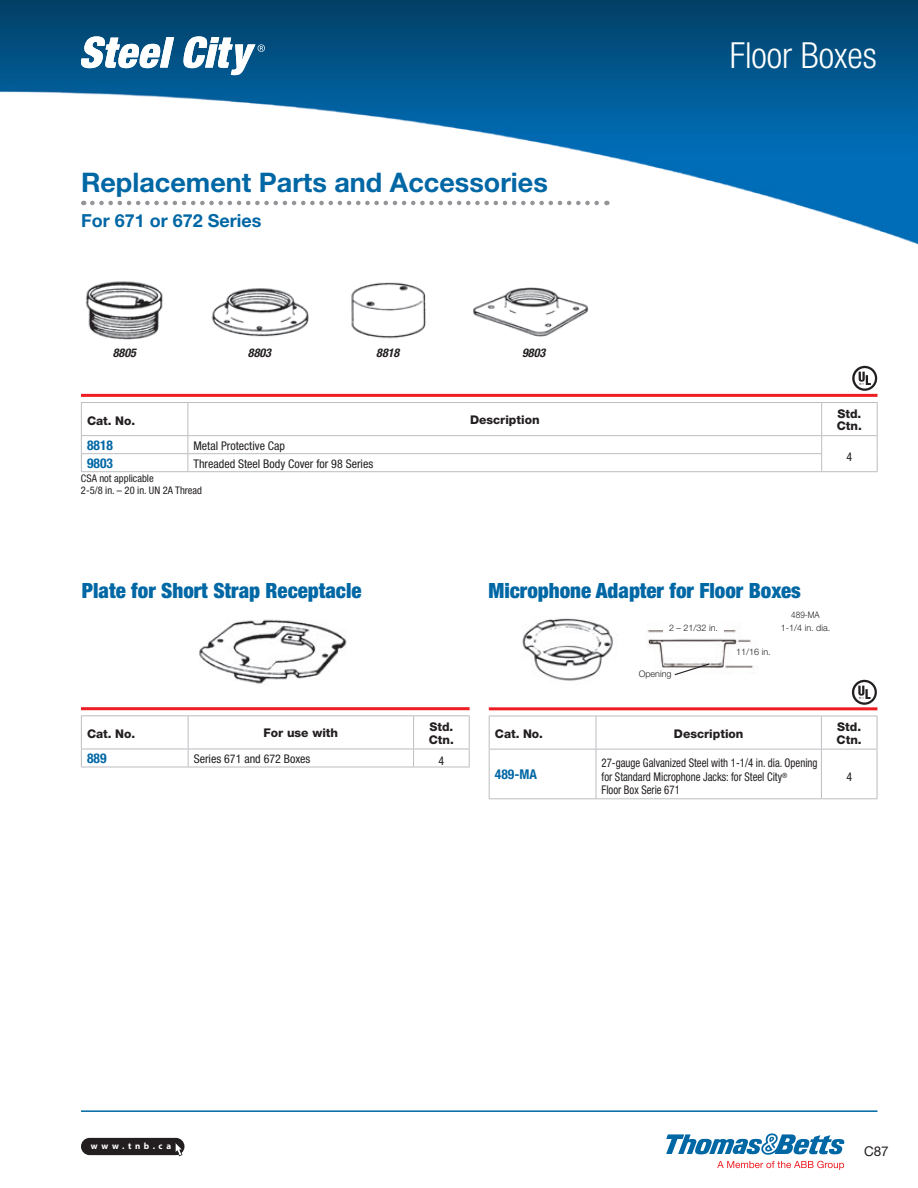
<style>
.page{position:relative;width:918px;height:1188px;background:#fff}
.page>*{position:absolute;margin:0;border:0;box-sizing:border-box;transform-origin:0 0}
.t1{font:300 condensed 36px "Helvetica Neue LT Std";color:#fff}
.B1_-_Titre{font:700 27px "Helvetica Neue LT Std";color:#0067a5}
.t2{font:900 condensed 21px "Helvetica Neue LT Std";color:#0067a5}
.B2_-_Sous-titre{font:700 18px "Helvetica Neue LT Std";color:#0067a5}
.Code_bleu{font:700 condensed 13.5px "Helvetica Neue LT Std";color:#0067a5}
.t3{font:13.5px "Helvetica Neue LT Std";color:#231f20}
.Texte_Left{font:condensed 12px/13.5px "Helvetica Neue LT Std";color:#231f20;scale:.9 1}
.Texte_Left-2{font:condensed 12px "Helvetica Neue LT Std";color:#231f20}
.Titre{font:800 12px "Helvetica Neue LT Std";color:#231f20}
.Cat__No{font:800 12px "Helvetica Neue LT Std";letter-spacing:-.005em;color:#231f20}
.t4{font:italic 700 condensed 12px "Helvetica Neue LT Std";color:#231f20}
.t5{font:condensed 10.5px "Helvetica Neue LT Std";color:#231f20}
.t6{font:300 9px "Helvetica Neue LT Std";color:#231f20}
.t7{font:700 9px "Myriad Pro";letter-spacing:.405em;color:#fff}
.t8{font:300 9px "Helvetica Neue LT Std";color:#231f20;scale:.9 1}
</style>
<div class="page">
<div style="left:81px;top:1138px;width:103px;height:17px;background:#231f20;border-radius:9px"></div>
<svg style="left:175px;top:1143px;width:8px;height:13px"></svg>
<img style="left:0;top:0;width:918px;height:245px">
<hr style="left:81px;top:1110px;width:797px;height:2px;background:#0067a5">
<img style="left:85px;top:281px;width:78px;height:59px">
<img style="left:351px;top:282px;width:74px;height:57px">
<img style="left:211px;top:288px;width:98px;height:49px">
<img style="left:473px;top:287px;width:116px;height:50px">
<img style="left:199px;top:619px;width:148px;height:65px">
<img style="left:522px;top:618px;width:91px;height:63px">
<img style="left:647px;top:630px;width:106px;height:39px">
<svg style="left:717px;top:1161px;width:127px;height:9px"></svg>
<svg style="left:666px;top:1133px;width:178px;height:22px"></svg>
<svg style="left:80px;top:36px;width:185px;height:39px"></svg>
<hr style="left:81px;top:707px;width:389px;height:3px;background:#ee1d23">
<hr style="left:81px;top:715px;width:107px;height:1px;background:#bcbdc0">
<hr style="left:188px;top:715px;width:226px;height:1px;background:#bcbdc0">
<hr style="left:414px;top:715px;width:56px;height:1px;background:#bcbdc0">
<svg style="left:81px;top:716px;width:389px;height:51px"></svg>
<hr style="left:81px;top:767px;width:107px;height:1px;background:#bcbdc0">
<hr style="left:188px;top:767px;width:226px;height:1px;background:#bcbdc0">
<hr style="left:414px;top:767px;width:56px;height:1px;background:#bcbdc0">
<hr style="left:489px;top:707px;width:388px;height:3px;background:#ee1d23">
<svg style="left:490px;top:717px;width:387px;height:81px"></svg>
<hr style="left:489px;top:716px;width:1px;height:33px;background:#bcbdc0">
<hr style="left:489px;top:716px;width:107px;height:1px;background:#bcbdc0">
<hr style="left:596px;top:716px;width:225px;height:1px;background:#bcbdc0">
<hr style="left:821px;top:716px;width:56px;height:1px;background:#bcbdc0">
<hr style="left:596px;top:716px;width:1px;height:33px;background:#bcbdc0">
<hr style="left:821px;top:716px;width:1px;height:33px;background:#bcbdc0">
<hr style="left:877px;top:716px;width:1px;height:33px;background:#bcbdc0">
<hr style="left:489px;top:750px;width:1px;height:48px;background:#bcbdc0">
<hr style="left:489px;top:749px;width:107px;height:1px;background:#bcbdc0">
<hr style="left:596px;top:749px;width:225px;height:1px;background:#bcbdc0">
<hr style="left:821px;top:749px;width:56px;height:1px;background:#bcbdc0">
<hr style="left:596px;top:750px;width:1px;height:48px;background:#bcbdc0">
<hr style="left:821px;top:750px;width:1px;height:48px;background:#bcbdc0">
<hr style="left:877px;top:750px;width:1px;height:48px;background:#bcbdc0">
<hr style="left:489px;top:798px;width:107px;height:1px;background:#bcbdc0">
<hr style="left:596px;top:798px;width:225px;height:1px;background:#bcbdc0">
<hr style="left:821px;top:798px;width:56px;height:1px;background:#bcbdc0">
<hr style="left:81px;top:394px;width:796px;height:3px;background:#ee1d23">
<hr style="left:81px;top:402px;width:107px;height:1px;background:#bcbdc0">
<hr style="left:81px;top:403px;width:1px;height:32px;background:#bcbdc0">
<hr style="left:188px;top:402px;width:634px;height:1px;background:#bcbdc0">
<hr style="left:188px;top:403px;width:1px;height:32px;background:#bcbdc0">
<hr style="left:822px;top:402px;width:56px;height:1px;background:#bcbdc0">
<hr style="left:821px;top:403px;width:1px;height:32px;background:#bcbdc0">
<hr style="left:877px;top:403px;width:1px;height:32px;background:#bcbdc0">
<hr style="left:81px;top:435px;width:107px;height:1px;background:#bcbdc0">
<hr style="left:188px;top:435px;width:634px;height:1px;background:#bcbdc0">
<hr style="left:822px;top:435px;width:56px;height:1px;background:#bcbdc0">
<svg style="left:81px;top:436px;width:797px;height:36px"></svg>
<hr style="left:81px;top:471px;width:107px;height:1px;background:#bcbdc0">
<hr style="left:188px;top:471px;width:634px;height:1px;background:#bcbdc0">
<div style="left:663px;top:625px;width:61px;height:13px;background:#fff"></div>
<svg style="left:673px;top:662px;width:38px;height:14px"></svg>
<svg style="left:92px;top:201px;width:515px;height:4px"></svg>
<svg style="left:852px;top:366px;width:25px;height:25px"></svg>
<svg style="left:852px;top:680px;width:25px;height:25px"></svg>
<p class="B1_-_Titre" style="left:81px;top:166px;width:468px">Replacement Parts and Accessories</p>
<p class="B2_-_Sous-titre" style="left:81px;top:209px;width:182px">For 671 or 672 Series</p>
<p class="t4" style="left:113px;top:345px;width:25px">8805</p>
<p class="t4" style="left:248px;top:345px;width:25px">8803</p>
<p class="t4" style="left:376px;top:345px;width:25px">8818</p>
<p class="t4" style="left:522px;top:345px;width:25px">9803</p>
<p class="Cat__No" style="left:87px;top:413px;width:50px">Cat. No.</p>
<p class="Titre" style="left:470px;top:413px;width:71px">Description</p>
<p class="Code_bleu" style="left:87px;top:437px;width:27px">8818</p>
<p class="Texte_Left-2" style="left:194px;top:438px;width:93px">Metal Protective Cap</p>
<p class="Code_bleu" style="left:87px;top:455px;width:27px">9803</p>
<p class="Texte_Left-2" style="left:194px;top:456px;width:181px">Threaded Steel Body Cover for 98 Series</p>
<p class="t5" style="left:81px;top:472px;width:74px">CSA not applicable</p>
<p class="t5" style="left:81px;top:484px;width:123px">2-5/8 in. – 20 in. UN 2A Thread</p>
<p class="t1" style="left:730px;top:34px;width:149px">Floor Boxes</p>
<p class="Titre" style="left:837px;top:406px;width:26px">Std.</p>
<p class="Titre" style="left:837px;top:419px;width:27px">Ctn.</p>
<p class="Texte_Left-2" style="left:847px;top:449px;width:7px">4</p>
<p class="t2" style="left:82px;top:577px;width:281px">Plate for Short Strap Receptacle</p>
<p class="t2" style="left:489px;top:577px;width:314px">Microphone Adapter for Floor Boxes</p>
<p class="t8" style="left:791px;top:610px;width:33px">489-MA</p>
<p class="t6" style="left:669px;top:622px;width:51px">2 – 21/32 in.</p>
<p class="t6" style="left:781px;top:622px;width:51px">1-1/4 in. dia.</p>
<p class="t6" style="left:736px;top:646px;width:36px">11/16 in.</p>
<p class="t6" style="left:639px;top:669px;width:34px">Opening</p>
<p class="Cat__No" style="left:87px;top:727px;width:50px">Cat. No.</p>
<p class="Titre" style="left:264px;top:726px;width:76px">For use with</p>
<p class="Titre" style="left:429px;top:720px;width:26px">Std.</p>
<p class="Titre" style="left:429px;top:732px;width:27px">Ctn.</p>
<p class="Cat__No" style="left:495px;top:727px;width:50px">Cat. No.</p>
<p class="Titre" style="left:674px;top:726px;width:71px">Description</p>
<p class="Titre" style="left:837px;top:720px;width:26px">Std.</p>
<p class="Titre" style="left:837px;top:732px;width:27px">Ctn.</p>
<p class="Code_bleu" style="left:87px;top:750px;width:21px">889</p>
<p class="Texte_Left-2" style="left:194px;top:752px;width:118px">Series 671 and 672 Boxes</p>
<p class="Texte_Left-2" style="left:439px;top:754px;width:7px">4</p>
<p class="Code_bleu" style="left:495px;top:766px;width:43px">489-MA</p>
<p class="Texte_Left" style="left:602px;top:756px;width:242px">27-gauge Galvanized Steel with 1-1/4 in. dia. Opening for Standard Microphone Jacks: for Steel City<sup>®</sup></p>
<p class="Texte_Left" style="left:602px;top:783px;width:88px">Floor Box Serie 671</p>
<p class="Texte_Left-2" style="left:846px;top:770px;width:7px">4</p>
<p class="t7" style="left:91px;top:1140px;width:82px">www.tnb.ca</p>
<p class="t3" style="left:864px;top:1144px;width:26px">C87</p>
</div>
